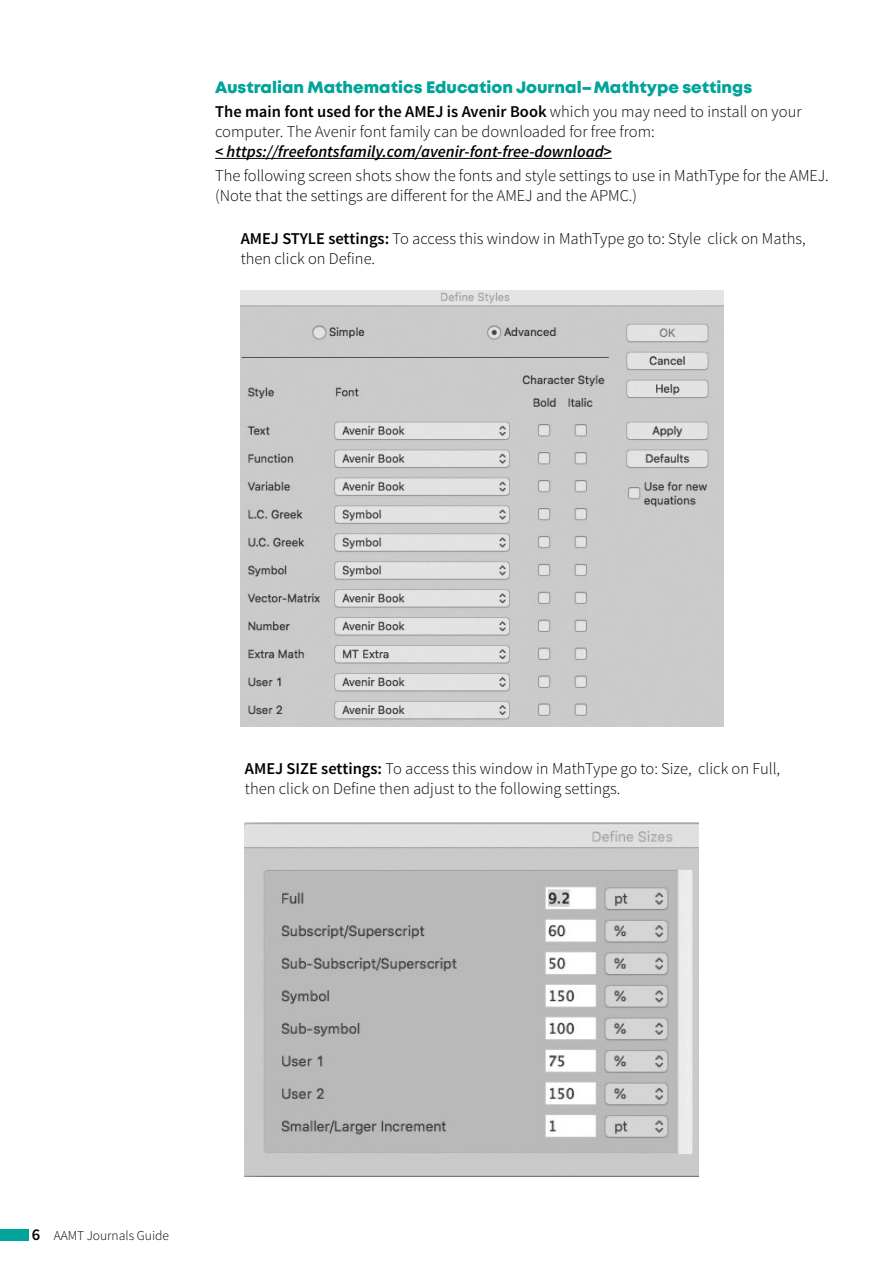
<style>
.page{position:relative;width:893px;height:1263px;background:#fff}
.page>*{position:absolute;margin:0;border:0;box-sizing:border-box;transform-origin:0 0}
.t1{font:300 16.5px/19.8px "Source Sans Pro";color:#000}
.t2{font:italic 600 16.5px "Source Sans Pro";color:#000}
.t3{font:16.5px "Mont Heavy DEMO";color:#00a49a}
.t4{font:300 13.5px "Source Sans Pro";color:#000}
.s1{font-weight:600}
.s2{font-weight:600;font-size:16.5px}
</style>
<div class="page">
<div style="left:0;top:1229px;width:28px;height:11px;background:#00a49a"></div>
<hr style="left:215px;top:158px;width:397px;height:1px;background:#000">
<img style="left:241px;top:290px;width:482px;height:436px">
<img style="left:245px;top:822px;width:453px;height:354px">
<p class="t3" style="left:215px;top:78px;width:539px">Australian Mathematics Education Journal– Mathtype settings</p>
<p class="t1" style="left:215px;top:102px;width:588px"><span class="s1">The main font used for the AMEJ is Avenir Book</span> which you may need to install on your computer. The Avenir font family can be downloaded for free from:</p>
<p class="t2" style="left:215px;top:141px;width:398px">&lt; https://freefontsfamily.com/avenir-font-free-download&gt;</p>
<p class="t1" style="left:215px;top:166px;width:615px">The following screen shots show the fonts and style settings to use in MathType for the AMEJ. (Note that the settings are different for the AMEJ and the APMC.)</p>
<p class="t1" style="left:241px;top:229px;width:567px"><span class="s1">AMEJ STYLE settings:</span> To access this window in MathType go to: Style click on Maths, then click on Define.</p>
<p class="t1" style="left:245px;top:759px;width:537px"><span class="s1">AMEJ SIZE settings:</span> To access this window in MathType go to: Size, click on Full, then click on Define then adjust to the following settings.</p>
<p class="t4" style="left:32px;top:1227px;width:139px"><span class="s2">6</span> AAMT Journals Guide</p>
</div>
